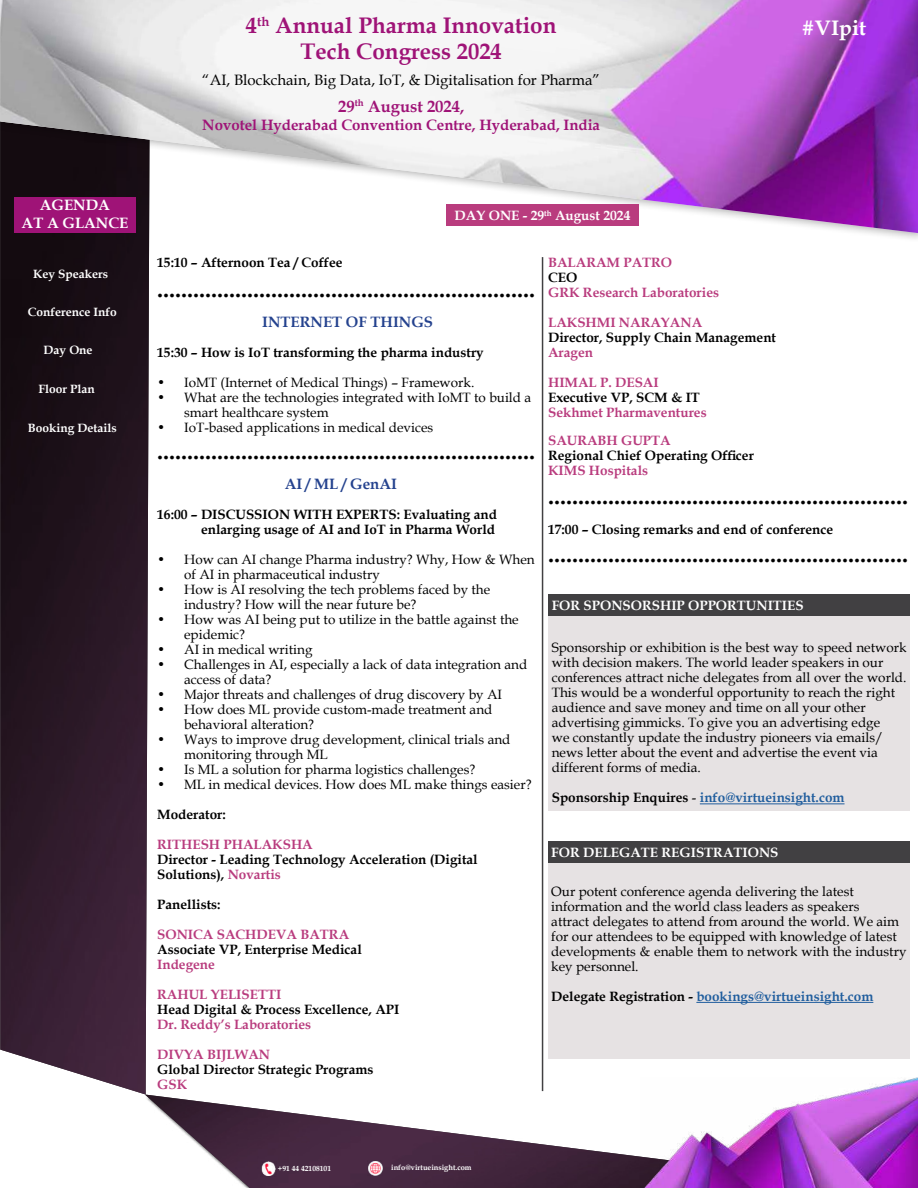
<style>
.page{position:relative;width:918px;height:1188px;background:#fff}
.page>*{position:absolute;margin:0;border:0;box-sizing:border-box;transform-origin:0 0}
.t1{font:700 24px "Book Antiqua";color:#000}
.t2{font:700 22.5px/25.5px "Book Antiqua";color:#9f1377;text-align:center}
.t3{font:700 21px "Book Antiqua";color:#fff}
.t4{font:700 16.5px "Book Antiqua";color:#9f1377}
.t5{font:15px "Book Antiqua";color:#000}
.t6{font:700 15px "Book Antiqua";color:#9f1377}
.t7{font:700 15px "Book Antiqua";color:#24428e}
.t8{font:700 15px/18px "Book Antiqua";color:#fff;text-align:center}
.t9{font:13.5px/15px "Book Antiqua";color:#000}
.t10{font:700 13.5px/15px "Book Antiqua";color:#000;text-align:right}
.t11{font:700 13.5px/28.5px "Book Antiqua";color:#b93c7e}
.t12{font:700 13.5px "Book Antiqua";color:#215e9e}
.t13{font:700 13.5px "Book Antiqua";color:#fff}
.t14{font:700 12px "Book Antiqua";color:#fff}
.t15{font:700 7.5px "Book Antiqua";color:#fff}
.s1{color:#b93c7e}
.s2{color:#000}
.s3{font-weight:400;color:#000}
</style>
<div class="page">
<img style="left:0;top:243px;width:150px;height:852px">
<img style="left:145px;top:1095px;width:496px;height:93px">
<img style="left:641px;top:1077px;width:277px;height:111px">
<img style="left:367px;top:1160px;width:16px;height:16px">
<img style="left:261px;top:1161px;width:15px;height:16px">
<div style="left:0;top:0;width:918px;height:243px;background:#000;opacity:.3"></div>
<img style="left:0;top:0;width:912px;height:233px">
<hr style="left:542px;top:257px;width:1px;height:834px;background:#414042">
<div style="left:15px;top:197px;width:121px;height:36px;background:#9f1377"></div>
<div style="left:912px;top:0;width:6px;height:252px;background:#000;opacity:.3"></div>
<div style="left:548px;top:615px;width:362px;height:196px;background:#e6e2e3"></div>
<div style="left:548px;top:594px;width:362px;height:21px;background:#414042"></div>
<hr style="left:700px;top:803px;width:145px;height:1px;background:#215e9e">
<div style="left:548px;top:862px;width:362px;height:197px;background:#e6e2e3"></div>
<div style="left:548px;top:842px;width:362px;height:21px;background:#414042"></div>
<hr style="left:696px;top:1002px;width:177px;height:1px;background:#215e9e">
<div style="left:447px;top:205px;width:192px;height:21px;background:#b93c7e"></div>
<p class="t8" style="left:22px;top:196px;width:108px">AGENDA<br>AT A GLANCE</p>
<p class="t14" style="left:33px;top:266px;width:77px">Key Speakers</p>
<p class="t14" style="left:28px;top:304px;width:91px">Conference Info</p>
<p class="t14" style="left:44px;top:342px;width:50px">Day One</p>
<p class="t14" style="left:38px;top:381px;width:58px">Floor Plan</p>
<p class="t14" style="left:28px;top:419px;width:90px">Booking Details</p>
<h2 class="t2" style="left:246px;top:13px;width:312px">4<sup>th</sup> Annual Pharma Innovation<br>Tech Congress 2024</h2>
<p class="t5" style="left:202px;top:69px;width:399px">“AI, Blockchain, Big Data, IoT, &amp; Digitalisation for Pharma”</p>
<p class="t4" style="left:338px;top:95px;width:127px">29<sup>th</sup> August 2024,</p>
<p class="t6" style="left:202px;top:115px;width:399px">Novotel Hyderabad Convention Centre, Hyderabad, India</p>
<p class="t13" style="left:455px;top:206px;width:177px">DAY ONE - 29<sup>th</sup> August 2024</p>
<h3 class="t3" style="left:802px;top:14px;width:66px">#VIpit</h3>
<p class="t10" style="left:157px;top:255px;width:187px">15:10 – Afternoon Tea / Coffee</p>
<h1 class="t1" style="left:157px;top:272px;width:379px">...............................................................</h1>
<p class="t7" style="left:262px;top:312px;width:172px">INTERNET OF THINGS</p>
<p class="t10" style="left:157px;top:345px;width:328px">15:30 – How is IoT transforming the pharma industry</p>
<p class="t9" style="left:157px;top:375px;width:319px">• IoMT (Internet of Medical Things) – Framework.</p>
<p class="t9" style="left:184px;top:390px;width:349px;text-indent:-27px">• What are the technologies integrated with IoMT to build a smart healthcare system</p>
<p class="t9" style="left:157px;top:420px;width:278px">• IoT-based applications in medical devices</p>
<h1 class="t1" style="left:157px;top:434px;width:379px">...............................................................</h1>
<p class="t7" style="left:285px;top:474px;width:114px">AI / ML / GenAI</p>
<p class="t10" style="left:157px;top:507px;width:341px">16:00 – DISCUSSION WITH EXPERTS: Evaluating and enlarging usage of AI and IoT in Pharma World</p>
<p class="t9" style="left:184px;top:552px;width:352px;text-indent:-27px">• How can AI change Pharma industry? Why, How &amp; When of AI in pharmaceutical industry</p>
<p class="t9" style="left:184px;top:582px;width:308px;text-indent:-27px">• How is AI resolving the tech problems faced by the industry? How will the near future be?</p>
<p class="t9" style="left:184px;top:612px;width:336px;text-indent:-27px">• How was AI being put to utilize in the battle against the epidemic?</p>
<p class="t9" style="left:157px;top:642px;width:157px">• AI in medical writing</p>
<p class="t9" style="left:184px;top:657px;width:345px;text-indent:-27px">• Challenges in AI, especially a lack of data integration and access of data?</p>
<p class="t9" style="left:157px;top:687px;width:346px">• Major threats and challenges of drug discovery by AI</p>
<p class="t9" style="left:184px;top:702px;width:310px;text-indent:-27px">• How does ML provide custom-made treatment and behavioral alteration?</p>
<p class="t9" style="left:184px;top:731px;width:328px;text-indent:-27px">• Ways to improve drug development, clinical trials and monitoring through ML</p>
<p class="t9" style="left:157px;top:761px;width:320px">• Is ML a solution for pharma logistics challenges?</p>
<p class="t9" style="left:157px;top:776px;width:376px">• ML in medical devices. How does ML make things easier?</p>
<p class="t10" style="left:157px;top:807px;width:70px">Moderator:</p>
<p class="t11" style="left:157px;top:830px;width:157px">RITHESH PHALAKSHA</p>
<p class="t10" style="left:157px;top:852px;width:322px;text-align:left">Director - Leading Technology Acceleration (Digital<br>Solutions), <span class="s1">Novartis</span></p>
<p class="t10" style="left:157px;top:897px;width:65px">Panellists:</p>
<p class="t11" style="left:157px;top:920px;width:193px">SONICA SACHDEVA BATRA</p>
<p class="t10" style="left:157px;top:942px;width:206px">Associate VP, Enterprise Medical</p>
<p class="t11" style="left:157px;top:950px;width:59px">Indegene</p>
<p class="t11" style="left:157px;top:980px;width:126px">RAHUL YELISETTI</p>
<p class="t10" style="left:157px;top:1002px;width:244px">Head Digital &amp; Process Excellence, API</p>
<p class="t11" style="left:157px;top:1010px;width:156px">Dr. Reddy’s Laboratories</p>
<p class="t11" style="left:157px;top:1040px;width:114px">DIVYA BIJLWAN</p>
<p class="t10" style="left:157px;top:1062px;width:218px">Global Director Strategic Programs</p>
<p class="t11" style="left:157px;top:1070px;width:31px">GSK</p>
<p class="t11" style="left:548px;top:248px;width:126px">BALARAM PATRO</p>
<p class="t10" style="left:548px;top:270px;width:31px">CEO</p>
<p class="t11" style="left:548px;top:278px;width:172px">GRK Research Laboratories</p>
<p class="t11" style="left:548px;top:308px;width:156px">LAKSHMI NARAYANA</p>
<p class="t10" style="left:548px;top:330px;width:229px">Director, Supply Chain Management</p>
<p class="t11" style="left:548px;top:338px;width:47px">Aragen</p>
<p class="t11" style="left:548px;top:368px;width:112px">HIMAL P. DESAI</p>
<p class="t10" style="left:548px;top:390px;width:153px">Executive VP, SCM &amp; IT</p>
<p class="t11" style="left:548px;top:398px;width:160px">Sekhmet Pharmaventures<br>SAURABH GUPTA</p>
<p class="t10" style="left:548px;top:448px;width:207px">Regional Chief Operating Officer</p>
<p class="t11" style="left:548px;top:456px;width:102px">KIMS Hospitals</p>
<h1 class="t1" style="left:548px;top:479px;width:362px">............................................................</h1>
<p class="t10" style="left:548px;top:522px;width:286px">17:00 – Closing remarks and end of conference</p>
<h1 class="t1" style="left:548px;top:538px;width:362px">............................................................</h1>
<p class="t13" style="left:552px;top:596px;width:253px">FOR SPONSORSHIP OPPORTUNITIES</p>
<p class="t9" style="left:552px;top:640px;width:356px">Sponsorship or exhibition is the best way to speed network with decision makers. The world leader speakers in our conferences attract niche delegates from all over the world.<br>This would be a wonderful opportunity to reach the right audience and save money and time on all your other advertising gimmicks. To give you an advertising edge<br>we constantly update the industry pioneers via emails/ news letter about the event and advertise the event via different forms of media.</p>
<p class="t12" style="left:552px;top:788px;width:294px"><span class="s2">Sponsorship Enquires</span> <span class="s3">-</span> info@virtueinsight.com</p>
<p class="t13" style="left:551px;top:843px;width:229px">FOR DELEGATE REGISTRATIONS</p>
<p class="t9" style="left:551px;top:883px;width:357px">Our potent conference agenda delivering the latest information and the world class leaders as speakers<br>attract delegates to attend from around the world. We aim for our attendees to be equipped with knowledge of latest developments &amp; enable them to network with the industry key personnel.</p>
<p class="t12" style="left:551px;top:987px;width:324px"><span class="s2">Delegate Registration -</span> bookings@virtueinsight.com</p>
<p class="t15" style="left:278px;top:1164px;width:55px">+91 44 42108101</p>
<p class="t15" style="left:391px;top:1162px;width:82px">info@virtueinsight.com</p>
</div>
